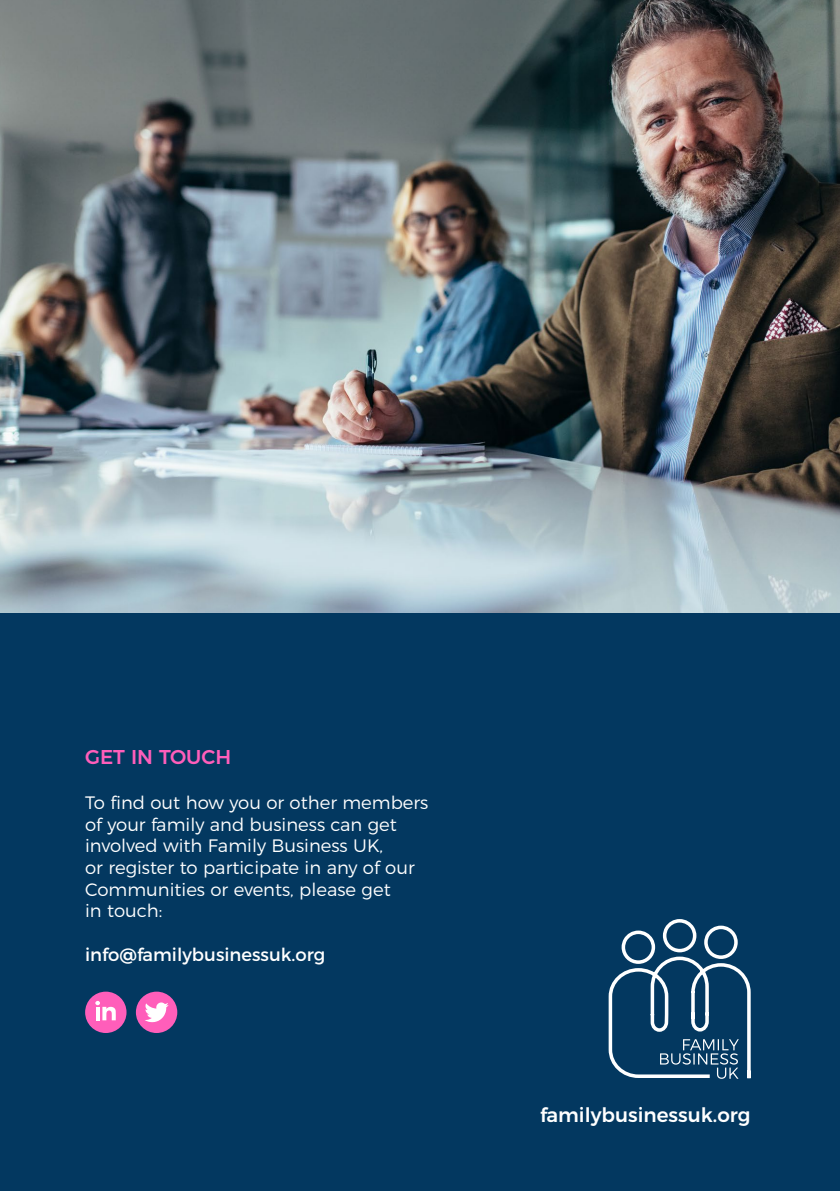
<style>
.page{position:relative;width:840px;height:1191px;background:#fff}
.page>*{position:absolute;margin:0;border:0;box-sizing:border-box;transform-origin:0 0}
.t1{font:500 20px "Montserrat";color:#ff5eba}
.t2{font:500 19.8px "Montserrat";color:#fff}
.t3{font:300 18px/21.6px "Montserrat";color:#fff}
.t4{font:18px "Montserrat";color:#fff}
</style>
<div class="page">
<div style="left:0;top:0;width:839px;height:1191px;background:#033860"></div>
<svg style="left:608px;top:919px;width:143px;height:160px"></svg>
<img style="left:0;top:568px;width:839px;height:44px">
<div style="left:136px;top:991px;width:41px;height:42px;background:#ff5eba;border-radius:50%"></div>
<svg style="left:145px;top:1002px;width:23px;height:20px"></svg>
<div style="left:85px;top:991px;width:41px;height:42px;background:#ff5eba;border-radius:50%"></div>
<svg style="left:95px;top:1000px;width:21px;height:20px"></svg>
<img style="left:0;top:0;width:839px;height:568px">
<p class="t1" style="left:85px;top:740px;width:147px">GET IN TOUCH</p>
<p class="t3" style="left:85px;top:790px;width:344px">To find out how you or other members</p>
<p class="t3" style="left:85px;top:812px;width:313px">of your family and business can get involved with Family Business UK,</p>
<p class="t3" style="left:85px;top:855px;width:331px">or register to participate in any of our<br>Communities or events, please get<br>in touch:</p>
<p class="t4" style="left:85px;top:939px;width:241px">info@familybusinessuk.org</p>
<p class="t2" style="left:539px;top:1099px;width:212px">familybusinessuk.org</p>
</div>
